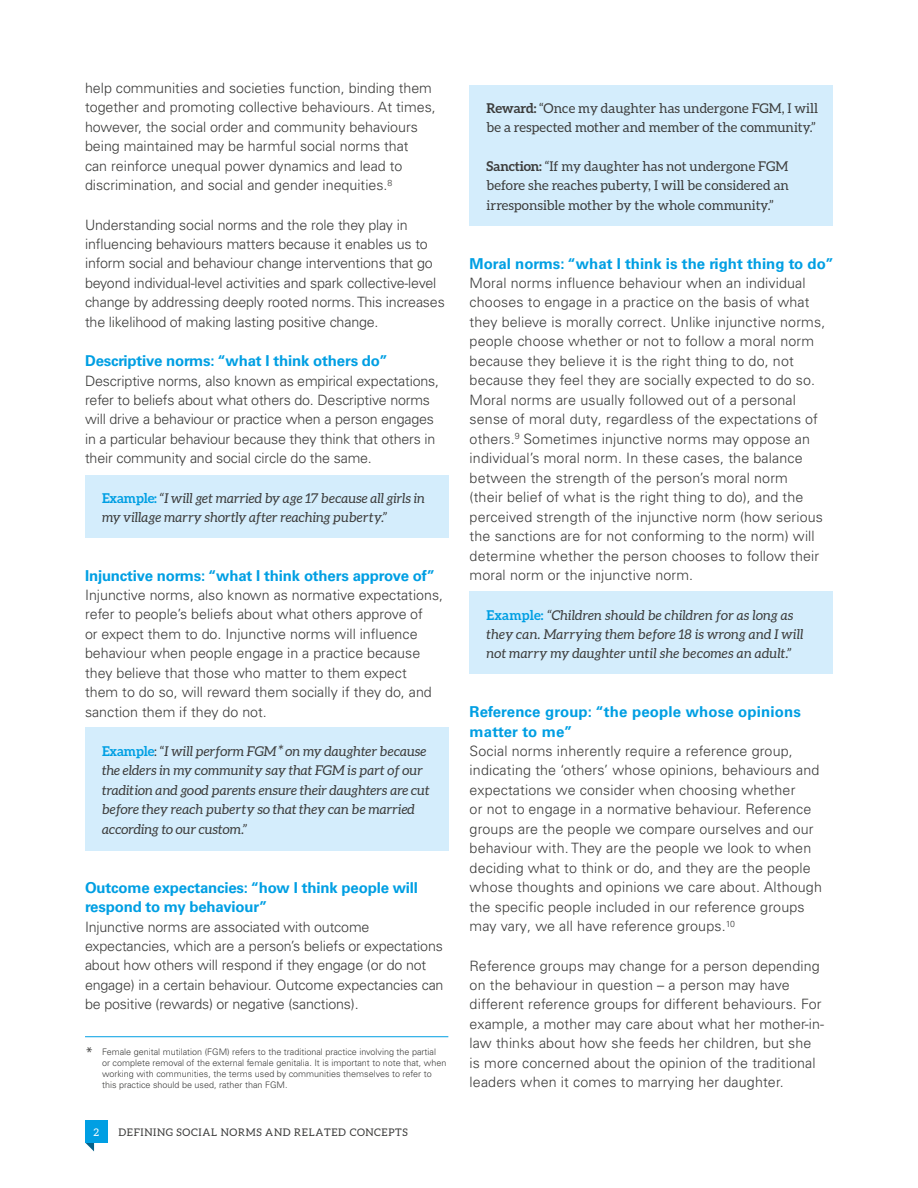
<style>
.page{position:relative;width:918px;height:1188px;background:#fff}
.page>*{position:absolute;margin:0;border:0;box-sizing:border-box;transform-origin:0 0}
.t1{font:700 15px/19.5px "Univers LT Pro 65";letter-spacing:-.01em;color:#009fe3}
.t2{font:700 15px/19.5px "Univers LT Pro 65";letter-spacing:.01em;color:#009fe3}
.t3{font:300 14.25px/19.5px "Univers LT Pro 45";color:#3c3c3b}
.t4{font:italic 13.5px/19.5px "Aleo";color:#3c3c3b}
.t5{font:13.5px/19.5px "Aleo";color:#3c3c3b}
.t6{font:10.5px "Aleo";letter-spacing:.065em;color:#3c3c3b}
.t7{font:10.5px "Aleo";color:#fff}
.t8{font:300 9px/10.8px "Univers LT Pro 45";color:#3c3c3b}
.s1{font-weight:700;font-style:normal;color:#009fe3}
.s2{font-style:normal}
.s3{font-size:15px}
.s4{font-weight:700}
</style>
<div class="page">
<svg style="left:85px;top:1142px;width:9px;height:9px"></svg>
<div style="left:85px;top:1120px;width:22px;height:22px;background:#009fe3"></div>
<div style="left:85px;top:475px;width:363px;height:62px;background:#d4edfc"></div>
<div style="left:85px;top:727px;width:363px;height:124px;background:#d4edfc"></div>
<div style="left:470px;top:85px;width:363px;height:62px;background:#d4edfc"></div>
<div style="left:470px;top:143px;width:363px;height:82px;background:#d4edfc"></div>
<div style="left:470px;top:592px;width:363px;height:82px;background:#d4edfc"></div>
<hr style="left:85px;top:1036px;width:363px;height:1px;background:#009fe3">
<p class="t3" style="left:85px;top:78px;width:352px">help communities and societies function, binding them together and promoting collective behaviours. At times, however, the social order and community behaviours being maintained may be harmful social norms that<br>can reinforce unequal power dynamics and lead to discrimination, and social and gender inequities.<sup>8</sup></p>
<p class="t3" style="left:85px;top:215px;width:361px">Understanding social norms and the role they play in influencing behaviours matters because it enables us to inform social and behaviour change interventions that go beyond individual-level activities and spark collective-level change by addressing deeply rooted norms. This increases the likelihood of making lasting positive change.</p>
<p class="t1" style="left:85px;top:351px;width:304px">Descriptive norms: “what I think others do”</p>
<p class="t3" style="left:85px;top:371px;width:356px">Descriptive norms, also known as empirical expectations, refer to beliefs about what others do. Descriptive norms will drive a behaviour or practice when a person engages in a particular behaviour because they think that others in their community and social circle do the same.</p>
<p class="t4" style="left:102px;top:488px;width:324px"><span class="s1">Example:</span> “I will get married by age 17 because all girls in my village marry shortly after reaching puberty.”</p>
<p class="t1" style="left:85px;top:566px;width:351px">Injunctive norms: “what I think others approve of”</p>
<p class="t3" style="left:85px;top:585px;width:360px">Injunctive norms, also known as normative expectations, refer to people’s beliefs about what others approve of<br>or expect them to do. Injunctive norms will influence behaviour when people engage in a practice because they believe that those who matter to them expect them to do so, will reward them socially if they do, and sanction them if they do not.</p>
<p class="t4" style="left:102px;top:741px;width:329px"><span class="s1">Example</span><span class="s2">: “</span>I will perform FGM<span class="s3">*</span>on my daughter because the elders in my community say that FGM is part of our tradition and good parents ensure their daughters are cut before they reach puberty so that they can be married according to our custom.”</p>
<p class="t1" style="left:85px;top:878px;width:335px">Outcome expectancies: “how I think people will respond to my behaviour”</p>
<p class="t3" style="left:85px;top:917px;width:360px">Injunctive norms are associated with outcome expectancies, which are a person’s beliefs or expectations about how others will respond if they engage (or do not engage) in a certain behaviour. Outcome expectancies can be positive (rewards) or negative (sanctions).</p>
<p class="t8" style="left:102px;top:1046px;width:346px;text-indent:-17px"><span class="s3">*</span> Female genital mutilation (FGM) refers to the traditional practice involving the partial<br>or complete removal of the external female genitalia. It is important to note that, when working with communities, the terms used by communities themselves to refer to this practice should be used, rather than FGM.</p>
<p class="t7" style="left:93px;top:1126px;width:7px">2</p>
<p class="t6" style="left:118px;top:1126px;width:291px">DEFINING SOCIAL NORMS AND RELATED CONCEPTS</p>
<p class="t5" style="left:487px;top:98px;width:333px"><span class="s4">Reward:</span> “Once my daughter has undergone FGM, I will be a respected mother and member of the community.”</p>
<p class="t5" style="left:487px;top:156px;width:304px;text-align:justify"><span class="s4">Sanction:</span> “If my daughter has not undergone FGM before she reaches puberty, I will be considered an irresponsible mother by the whole community.”</p>
<p class="t1" style="left:470px;top:254px;width:366px">Moral norms: “what I think is the right thing to do”</p>
<p class="t3" style="left:470px;top:273px;width:357px">Moral norms influence behaviour when an individual chooses to engage in a practice on the basis of what they believe is morally correct. Unlike injunctive norms, people choose whether or not to follow a moral norm because they believe it is the right thing to do, not because they feel they are socially expected to do so.<br>Moral norms are usually followed out of a personal sense of moral duty, regardless of the expectations of others.<sup>9</sup> Sometimes injunctive norms may oppose an individual’s moral norm. In these cases, the balance between the strength of the person’s moral norm<br>(their belief of what is the right thing to do), and the perceived strength of the injunctive norm (how serious the sanctions are for not conforming to the norm) will determine whether the person chooses to follow their moral norm or the injunctive norm.</p>
<p class="t4" style="left:487px;top:605px;width:318px"><span class="s1">Example:</span> “Children should be children for as long as they can. Marrying them before 18 is wrong and I will not marry my daughter until she becomes an adult.”</p>
<p class="t2" style="left:470px;top:702px;width:333px">Reference group: “the people whose opinions matter to me”</p>
<p class="t3" style="left:470px;top:741px;width:354px">Social norms inherently require a reference group, indicating the ‘others’ whose opinions, behaviours and expectations we consider when choosing whether<br>or not to engage in a normative behaviour. Reference groups are the people we compare ourselves and our behaviour with. They are the people we look to when deciding what to think or do, and they are the people whose thoughts and opinions we care about. Although the specific people included in our reference groups may vary, we all have reference groups.<sup>10</sup></p>
<p class="t3" style="left:470px;top:956px;width:356px">Reference groups may change for a person depending on the behaviour in question – a person may have different reference groups for different behaviours. For example, a mother may care about what her mother-in&shy;law thinks about how she feeds her children, but she is more concerned about the opinion of the traditional leaders when it comes to marrying her daughter.</p>
</div>
